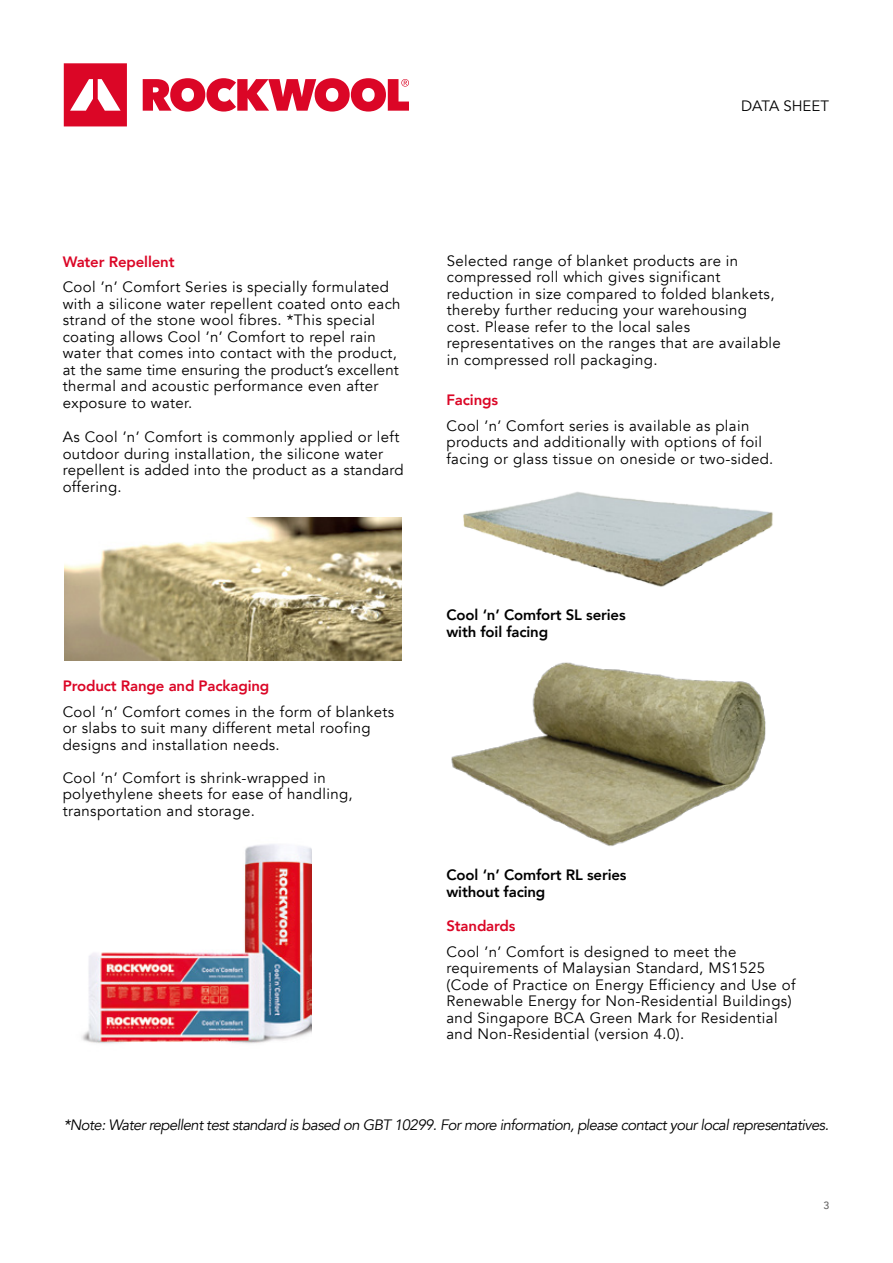
<style>
.page{position:relative;width:893px;height:1263px;background:#fff}
.page>*{position:absolute;margin:0;border:0;box-sizing:border-box;transform-origin:0 0}
.t1{font:15px/16.5px "Avenir";letter-spacing:.025em;color:#000}
.t2{font:italic 15px "Avenir";letter-spacing:-.04em;color:#000}
.t3{font:800 15px/16.5px "Avenir";letter-spacing:-.01em;color:#000}
.t4{font:800 15px "Avenir";letter-spacing:-.01em;color:#db0626}
.t5{font:15px "Avenir";letter-spacing:-.01em;color:#000}
.t6{font:500 10.5px "Avenir";color:#646363}
</style>
<div class="page">
<svg style="left:64px;top:63px;width:63px;height:63px"></svg>
<svg style="left:143px;top:78px;width:266px;height:34px"></svg>
<img style="left:64px;top:518px;width:338px;height:142px">
<img style="left:81px;top:844px;width:231px;height:200px">
<img style="left:463px;top:492px;width:310px;height:95px">
<img style="left:451px;top:662px;width:315px;height:184px">
<p class="t5" style="left:741px;top:97px;width:89px">DATA SHEET</p>
<p class="t4" style="left:63px;top:250px;width:113px">Water Repellent</p>
<p class="t1" style="left:63px;top:279px;width:339px">Cool ’n’ Comfort Series is specially formulated with a silicone water repellent coated onto each strand of the stone wool fibres. *This special coating allows Cool ’n’ Comfort to repel rain water that comes into contact with the product, at the same time ensuring the product’s excellent thermal and acoustic performance even after exposure to water.</p>
<p class="t1" style="left:63px;top:429px;width:343px">As Cool ’n’ Comfort is commonly applied or left outdoor during installation, the silicone water repellent is added into the product as a standard offering.</p>
<p class="t1" style="left:447px;top:253px;width:335px">Selected range of blanket products are in compressed roll which gives significant reduction in size compared to folded blankets, thereby further reducing your warehousing cost. Please refer to the local sales representatives on the ranges that are available in compressed roll packaging.</p>
<p class="t4" style="left:446px;top:388px;width:53px">Facings</p>
<p class="t1" style="left:446px;top:417px;width:328px">Cool ’n’ Comfort series is available as plain products and additionally with options of foil facing or glass tissue on oneside or two-sided.</p>
<p class="t4" style="left:63px;top:674px;width:208px">Product Range and Packaging</p>
<p class="t1" style="left:63px;top:704px;width:333px">Cool ’n’ Comfort comes in the form of blankets or slabs to suit many different metal roofing designs and installation needs.</p>
<p class="t1" style="left:63px;top:770px;width:292px">Cool ’n’ Comfort is shrink-wrapped in polyethylene sheets for ease of handling, transportation and storage.</p>
<p class="t3" style="left:446px;top:607px;width:181px">Cool ‘n’ Comfort SL series with foil facing</p>
<p class="t3" style="left:446px;top:867px;width:182px">Cool ‘n’ Comfort RL series without facing</p>
<p class="t4" style="left:446px;top:914px;width:71px">Standards</p>
<p class="t1" style="left:446px;top:944px;width:350px">Cool ’n’ Comfort is designed to meet the requirements of Malaysian Standard, MS1525 (Code of Practice on Energy Efficiency and Use of Renewable Energy for Non-Residential Buildings) and Singapore BCA Green Mark for Residential and Non-Residential (version 4.0).</p>
<p class="t2" style="left:64px;top:1115px;width:767px">*Note: Water repellent test standard is based on GBT 10299. For more information, please contact your local representatives.</p>
<p class="t6" style="left:823px;top:1196px;width:7px">3</p>
</div>
